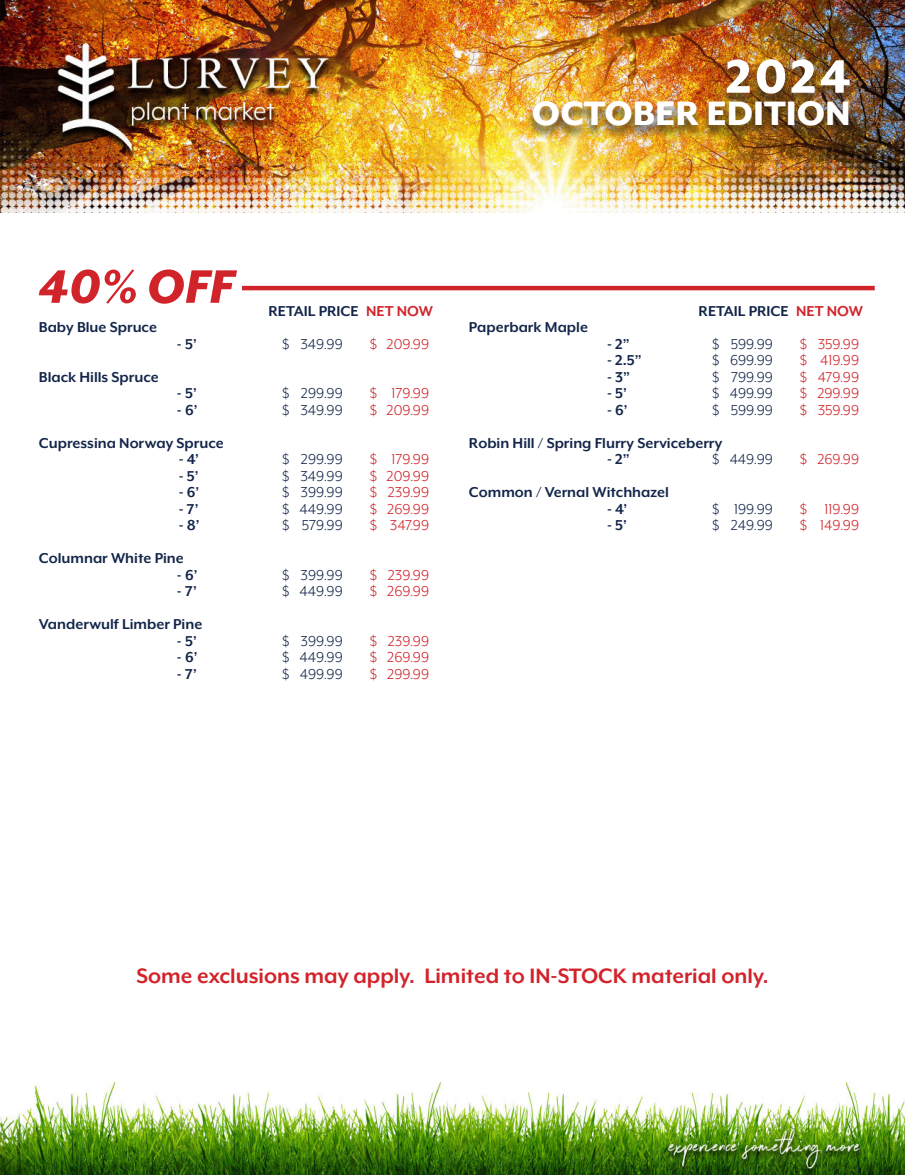
<style>
.page{position:relative;width:905px;height:1175px;background:#fff}
.page>*{position:absolute;margin:0;border:0;box-sizing:border-box;transform-origin:0 0}
.t1{font:italic 800 54px "Mr Eaves XL Mod OT";color:#d1232a}
.t2{font:800 54px "Mr Eaves XL Mod OT";color:#fff}
.t3{font:800 39px "Mr Eaves XL Mod OT";color:#fff}
.t4{font:700 24px "Mr Eaves XL Mod OT";color:#d3222a}
.t5{font:700 16.5px "Mr Eaves XL Mod OT";color:#13264a}
.t6{font:16.5px "Mr Eaves XL Mod OT";color:#13264a}
.t7{font:16.5px "Mr Eaves XL Mod OT";color:#d1232a}
.s1{color:#d1232a}
</style>
<div class="page">
<img style="left:0;top:0;width:904px;height:213px">
<img style="left:0;top:1081px;width:904px;height:93px">
<div style="left:525px;top:58px;width:332px;height:82px;background:#231f20;opacity:.65"></div>
<hr style="left:242px;top:286px;width:632px;height:4px;background:#d1232a">
<h1 class="t2" style="left:725px;top:42px;width:127px">2024</h1>
<h2 class="t3" style="left:532px;top:89px;width:320px">OCTOBER EDITION</h2>
<h1 class="t1" style="left:38px;top:252px;width:197px">40% OFF</h1>
<p class="t5" style="left:39px;top:322px;width:120px">Baby Blue Spruce</p>
<p class="t5" style="left:268px;top:305px;width:166px">RETAIL PRICE <span class="s1">NET NOW</span></p>
<p class="t5" style="left:39px;top:371px;width:121px">Black Hills Spruce</p>
<p class="t5" style="left:177px;top:338px;width:21px">- 5’</p>
<p class="t6" style="left:282px;top:337px;width:62px">$ 349.99</p>
<p class="t7" style="left:370px;top:337px;width:61px">$ 209.99</p>
<p class="t5" style="left:177px;top:388px;width:21px">- 5’</p>
<p class="t6" style="left:282px;top:387px;width:62px">$ 299.99</p>
<p class="t7" style="left:370px;top:387px;width:61px">$ 179.99</p>
<p class="t5" style="left:177px;top:404px;width:22px">- 6’</p>
<p class="t6" style="left:282px;top:403px;width:62px">$ 349.99</p>
<p class="t7" style="left:370px;top:403px;width:61px">$ 209.99</p>
<p class="t5" style="left:39px;top:437px;width:186px">Cupressina Norway Spruce</p>
<p class="t5" style="left:179px;top:454px;width:22px">- 4’</p>
<p class="t6" style="left:282px;top:453px;width:62px">$ 299.99</p>
<p class="t7" style="left:370px;top:453px;width:61px">$ 179.99</p>
<p class="t5" style="left:179px;top:470px;width:21px">- 5’</p>
<p class="t6" style="left:282px;top:469px;width:62px">$ 349.99</p>
<p class="t7" style="left:370px;top:469px;width:61px">$ 209.99</p>
<p class="t5" style="left:179px;top:487px;width:22px">- 6’</p>
<p class="t6" style="left:282px;top:486px;width:62px">$ 399.99</p>
<p class="t7" style="left:370px;top:486px;width:61px">$ 239.99</p>
<p class="t5" style="left:179px;top:503px;width:21px">- 7’</p>
<p class="t6" style="left:282px;top:502px;width:62px">$ 449.99</p>
<p class="t7" style="left:370px;top:502px;width:61px">$ 269.99</p>
<p class="t5" style="left:179px;top:520px;width:22px">- 8’</p>
<p class="t6" style="left:282px;top:519px;width:62px">$ 579.99</p>
<p class="t7" style="left:370px;top:519px;width:61px">$ 347.99</p>
<p class="t5" style="left:39px;top:553px;width:146px">Columnar White Pine</p>
<p class="t5" style="left:177px;top:569px;width:22px">- 6’</p>
<p class="t6" style="left:282px;top:568px;width:62px">$ 399.99</p>
<p class="t7" style="left:370px;top:568px;width:61px">$ 239.99</p>
<p class="t5" style="left:177px;top:586px;width:21px">- 7’</p>
<p class="t6" style="left:282px;top:585px;width:62px">$ 449.99</p>
<p class="t7" style="left:370px;top:585px;width:61px">$ 269.99</p>
<p class="t5" style="left:39px;top:619px;width:165px">Vanderwulf Limber Pine</p>
<p class="t5" style="left:177px;top:635px;width:21px">- 5’</p>
<p class="t6" style="left:282px;top:634px;width:62px">$ 399.99</p>
<p class="t7" style="left:370px;top:634px;width:61px">$ 239.99</p>
<p class="t5" style="left:177px;top:652px;width:22px">- 6’</p>
<p class="t6" style="left:282px;top:651px;width:62px">$ 449.99</p>
<p class="t7" style="left:370px;top:651px;width:61px">$ 269.99</p>
<p class="t5" style="left:177px;top:668px;width:21px">- 7’</p>
<p class="t6" style="left:282px;top:667px;width:62px">$ 499.99</p>
<p class="t7" style="left:370px;top:667px;width:61px">$ 299.99</p>
<p class="t5" style="left:469px;top:322px;width:120px">Paperbark Maple</p>
<p class="t5" style="left:698px;top:305px;width:166px">RETAIL PRICE <span class="s1">NET NOW</span></p>
<p class="t5" style="left:607px;top:338px;width:24px">- 2”</p>
<p class="t6" style="left:712px;top:337px;width:62px">$ 599.99</p>
<p class="t7" style="left:799px;top:337px;width:61px">$ 359.99</p>
<p class="t5" style="left:607px;top:355px;width:36px">- 2.5”</p>
<p class="t6" style="left:712px;top:354px;width:62px">$ 699.99</p>
<p class="t7" style="left:799px;top:354px;width:61px">$ 419.99</p>
<p class="t5" style="left:607px;top:371px;width:25px">- 3”</p>
<p class="t6" style="left:712px;top:370px;width:62px">$ 799.99</p>
<p class="t7" style="left:799px;top:370px;width:61px">$ 479.99</p>
<p class="t5" style="left:607px;top:388px;width:21px">- 5’</p>
<p class="t6" style="left:712px;top:387px;width:62px">$ 499.99</p>
<p class="t7" style="left:799px;top:387px;width:61px">$ 299.99</p>
<p class="t5" style="left:607px;top:404px;width:22px">- 6’</p>
<p class="t6" style="left:712px;top:403px;width:62px">$ 599.99</p>
<p class="t7" style="left:799px;top:403px;width:61px">$ 359.99</p>
<p class="t5" style="left:469px;top:437px;width:255px">Robin Hill / Spring Flurry Serviceberry</p>
<p class="t5" style="left:607px;top:454px;width:24px">- 2”</p>
<p class="t6" style="left:712px;top:453px;width:62px">$ 449.99</p>
<p class="t7" style="left:799px;top:453px;width:61px">$ 269.99</p>
<p class="t5" style="left:469px;top:487px;width:201px">Common / Vernal Witchhazel</p>
<p class="t5" style="left:607px;top:503px;width:22px">- 4’</p>
<p class="t6" style="left:712px;top:502px;width:62px">$ 199.99</p>
<p class="t7" style="left:799px;top:502px;width:61px">$ 119.99</p>
<p class="t5" style="left:607px;top:520px;width:21px">- 5’</p>
<p class="t6" style="left:712px;top:519px;width:62px">$ 249.99</p>
<p class="t7" style="left:799px;top:519px;width:61px">$ 149.99</p>
<h3 class="t4" style="left:136px;top:968px;width:633px">Some exclusions may apply. Limited to IN-STOCK material only.</h3>
</div>
